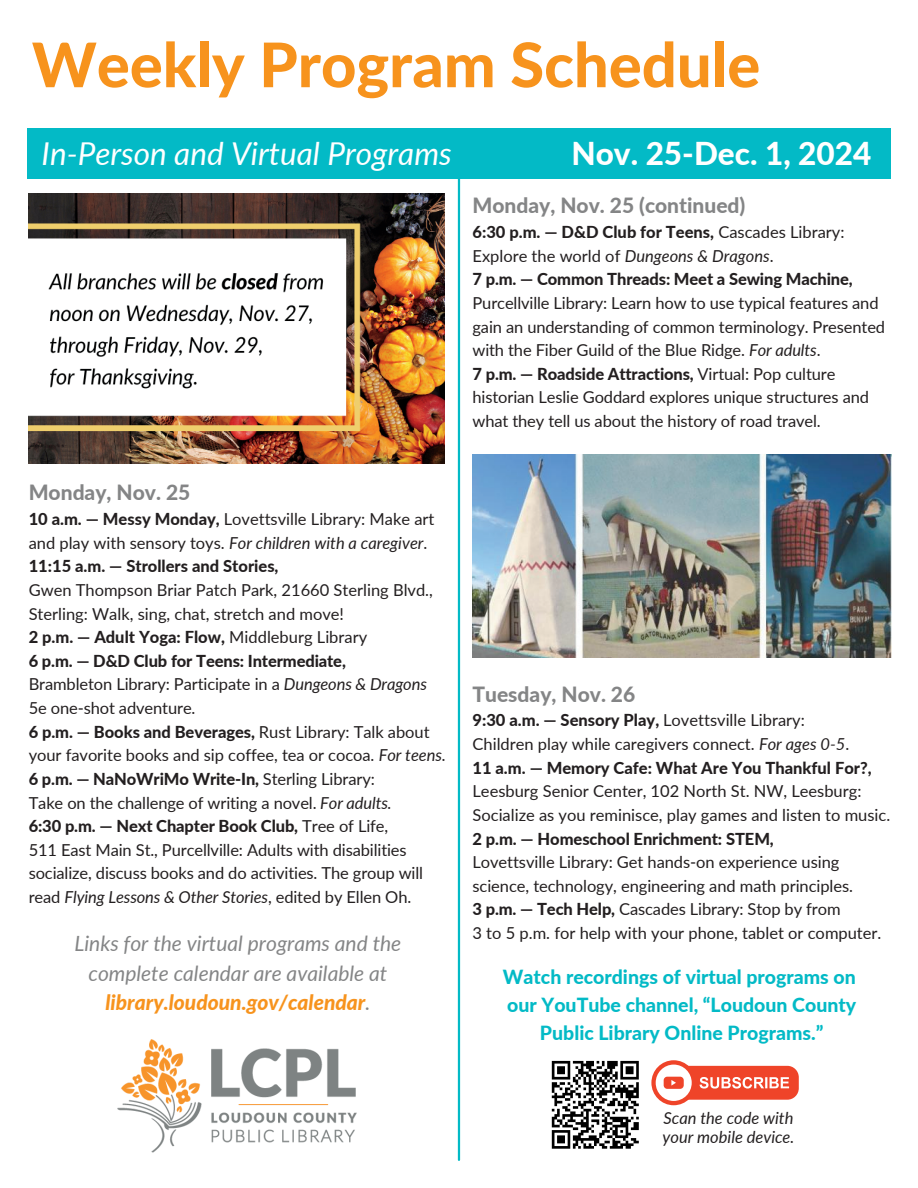
<style>
.page{position:relative;width:918px;height:1188px;background:#fff}
.page>*{position:absolute;margin:0;border:0;box-sizing:border-box;transform-origin:0 0}
.t1{font:800 61.5px "Lato";color:#f7931d}
.t2{font:italic 31.5px "Lato";color:#fff}
.t3{font:800 31.5px "Lato";color:#fff}
.t4{font:italic 21px/29.2px "Lato";color:#848586;text-align:center}
.t5{font:800 21px "Lato";color:#848586}
.t6{font:800 19.5px/28.2px "Lato";color:#03bac6;text-align:center}
.t7{font:16.5px/23.7px "Lato";letter-spacing:-.005em;color:#231f20}
.t8{font:800 16.5px "Lato";letter-spacing:-.005em;color:#231f20}
.t9{font:italic 16.5px "Lato";color:#231f20}
.s1{font-weight:800}
.s2{font-style:italic}
.s3{font-weight:400}
.s4{font-weight:800;color:#f7931d}
</style>
<div class="page">
<div style="left:27px;top:128px;width:864px;height:51px;background:#03bac6"></div>
<hr style="left:458px;top:130px;width:2px;height:1030px;background:#03bac6">
<img style="left:117px;top:1039px;width:240px;height:114px">
<img style="left:29px;top:194px;width:416px;height:270px">
<img style="left:473px;top:455px;width:418px;height:202px">
<img style="left:551px;top:1060px;width:88px;height:89px">
<div style="left:661px;top:1066px;width:138px;height:34px;background:#ef4429;border-radius:11px"></div>
<svg style="left:651px;top:1060px;width:45px;height:45px"></svg>
<div style="left:656px;top:1065px;width:36px;height:36px;background:#fff;border-radius:50%"></div>
<div style="left:664px;top:1077px;width:20px;height:12px;background:#ef4429;border-radius:4px"></div>
<svg style="left:671px;top:1080px;width:5px;height:6px"></svg>
<svg style="left:700px;top:1077px;width:89px;height:12px"></svg>
<p class="t1" style="left:32px;top:27px;width:730px">Weekly Program Schedule</p>
<p class="t2" style="left:42px;top:134px;width:412px">In-Person and Virtual Programs</p>
<p class="t3" style="left:571px;top:134px;width:301px">Nov. 25-Dec. 1, 2024</p>
<p class="t5" style="left:29px;top:480px;width:163px">Monday, Nov. 25</p>
<p class="t7" style="left:29px;top:507px;width:407px"><span class="s1">10 a.m. — Messy Monday,</span> Lovettsville Library: Make art and play with sensory toys. <span class="s2">For children with a caregiver</span>.</p>
<p class="t8" style="left:29px;top:556px;width:251px">11:15 a.m. — Strollers and Stories,</p>
<p class="t7" style="left:29px;top:578px;width:406px">Gwen Thompson Briar Patch Park, 21660 Sterling Blvd.,<br>Sterling: Walk, sing, chat, stretch and move!</p>
<p class="t8" style="left:29px;top:627px;width:340px">2 p.m. — Adult Yoga: Flow, <span class="s3">Middleburg Library</span></p>
<p class="t8" style="left:29px;top:651px;width:319px">6 p.m. — D&amp;D Club for Teens: Intermediate,</p>
<p class="t7" style="left:29px;top:672px;width:400px">Brambleton Library: Participate in a <span class="s2">Dungeons &amp; Dragons<br></span>5e one-shot adventure.</p>
<p class="t7" style="left:29px;top:719px;width:419px"><span class="s1">6 p.m. — Books and Beverages,</span> Rust Library: Talk about your favorite books and sip coffee, tea or cocoa. <span class="s2">For teens.</span></p>
<p class="t8" style="left:29px;top:769px;width:348px">6 p.m. — NaNoWriMo Write-In, <span class="s3">Sterling Library:</span></p>
<p class="t7" style="left:29px;top:790px;width:365px">Take on the challenge of writing a novel. <span class="s2">For adults.</span></p>
<p class="t8" style="left:29px;top:816px;width:361px">6:30 p.m. — Next Chapter Book Club, <span class="s3">Tree of Life,</span></p>
<p class="t7" style="left:29px;top:838px;width:396px">511 East Main St., Purcellville: Adults with disabilities socialize, discuss books and do activities. The group will read <span class="s2">Flying Lessons &amp; Other Stories</span>, edited by Ellen Oh.</p>
<h3 class="t4" style="left:74px;top:929px;width:328px">Links for the virtual programs and the complete calendar are available at <span class="s4">library.loudoun.gov/calendar</span>.</h3>
<p class="t5" style="left:472px;top:193px;width:274px">Monday, Nov. 25 (continued)</p>
<p class="t7" style="left:472px;top:220px;width:374px"><span class="s1">6:30 p.m. — D&amp;D Club for Teens,</span> Cascades Library:<br>Explore the world of <span class="s2">Dungeons &amp; Dragons</span>.</p>
<p class="t8" style="left:472px;top:269px;width:382px">7 p.m. — Common Threads: Meet a Sewing Machine,</p>
<p class="t7" style="left:472px;top:291px;width:414px">Purcellville Library: Learn how to use typical features and gain an understanding of common terminology. Presented with the Fiber Guild of the Blue Ridge. <span class="s2">For adults</span>.</p>
<h5 class="t7" style="left:472px;top:362px;width:398px"><span class="s1">7 p.m. — Roadside Attractions,</span> Virtual: Pop culture historian Leslie Goddard explores unique structures and what they tell us about the history of road travel.</h5>
<p class="t5" style="left:473px;top:681px;width:164px">Tuesday, Nov. 26</p>
<p class="t8" style="left:473px;top:710px;width:334px">9:30 a.m. — Sensory Play, <span class="s3">Lovettsville Library:</span></p>
<p class="t7" style="left:473px;top:732px;width:378px">Children play while caregivers connect. <span class="s2">For ages 0-5</span>.</p>
<p class="t8" style="left:473px;top:757px;width:401px">11 a.m. — Memory Cafe: What Are You Thankful For?,</p>
<p class="t7" style="left:473px;top:779px;width:419px">Leesburg Senior Center, 102 North St. NW, Leesburg:<br>Socialize as you reminisce, play games and listen to music.</p>
<p class="t8" style="left:473px;top:828px;width:303px">2 p.m. — Homeschool Enrichment: STEM,</p>
<p class="t7" style="left:473px;top:850px;width:382px">Lovettsville Library: Get hands-on experience using science, technology, engineering and math principles.</p>
<p class="t7" style="left:473px;top:897px;width:370px"><span class="s1">3 p.m. — Tech Help,</span> Cascades Library: Stop by from</p>
<p class="t7" style="left:473px;top:921px;width:410px">3 to 5 p.m. for help with your phone, tablet or computer.</p>
<p class="t6" style="left:503px;top:962px;width:355px">Watch recordings of virtual programs on our YouTube channel, “Loudoun County<br>Public Library Online Programs.”</p>
<p class="t9" style="left:663px;top:1108px;width:132px">Scan the code with</p>
<p class="t9" style="left:663px;top:1127px;width:133px">your mobile device.</p>
</div>
